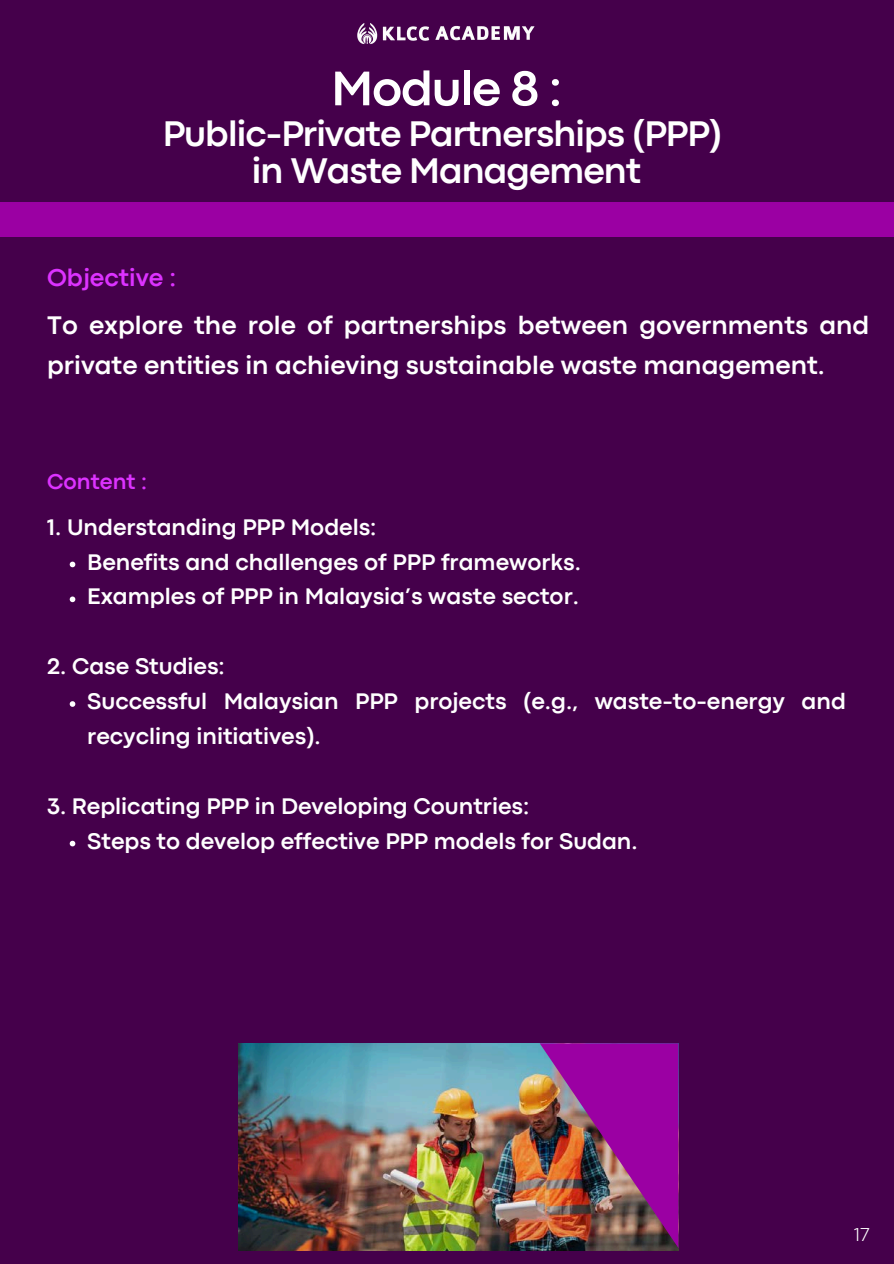
<style>
.page{position:relative;width:894px;height:1264px;background:#fff}
.page>*{position:absolute;margin:0;border:0;box-sizing:border-box;transform-origin:0 0}
.t1{font:700 50.7px "Codec Pro";letter-spacing:-.025em;color:#fff}
.t2{font:700 37.2px "Codec Pro";letter-spacing:-.025em;color:#fff}
.t3{font:700 26.55px/39.3px "Codec Pro";color:#fff}
.t4{font:700 25.35px "Codec Pro";color:#dc32ff}
.t5{font:700 23.55px/34.8px "Codec Pro";color:#fff}
.t6{font:700 22.35px "Codec Pro";color:#dc32ff}
.t7{font:300 19.5px "Codec Pro";color:#fff}
</style>
<div class="page">
<div style="left:0;top:0;width:893px;height:1263px;background:#45004b"></div>
<img style="left:239px;top:1043px;width:439px;height:207px">
<img style="left:539px;top:1043px;width:139px;height:205px">
<img style="left:357px;top:23px;width:178px;height:22px">
<div style="left:0;top:203px;width:893px;height:34px;background:#9b00a3"></div>
<svg style="left:70px;top:561px;width:5px;height:6px"></svg>
<svg style="left:70px;top:596px;width:5px;height:6px"></svg>
<svg style="left:70px;top:701px;width:5px;height:5px"></svg>
<svg style="left:70px;top:840px;width:5px;height:6px"></svg>
<p class="t1" style="left:331px;top:70px;width:232px">Module 8 :</p>
<p class="t2" style="left:163px;top:120px;width:560px">Public-Private Partnerships (PPP)</p>
<h1 class="t2" style="left:252px;top:157px;width:390px">in Waste Management</h1>
<h2 class="t4" style="left:47px;top:268px;width:130px">Objective :</h2>
<h2 class="t3" style="left:47px;top:308px;width:823px">To explore the role of partnerships between governments and private entities in achieving sustainable waste management.</h2>
<p class="t6" style="left:47px;top:473px;width:101px">Content :</p>
<h3 class="t5" style="left:47px;top:511px;width:331px">1. Understanding PPP Models:</h3>
<h3 class="t5" style="left:87px;top:546px;width:495px">Benefits and challenges of PPP frameworks.</h3>
<p class="t5" style="left:87px;top:581px;width:493px">Examples of PPP in Malaysia’s waste sector.</p>
<p class="t5" style="left:47px;top:650px;width:179px">2. Case Studies:</p>
<h3 class="t5" style="left:87px;top:685px;width:760px">Successful Malaysian PPP projects (e.g., waste-to-energy and recycling initiatives).</h3>
<p class="t5" style="left:47px;top:790px;width:483px">3. Replicating PPP in Developing Countries:</p>
<h3 class="t5" style="left:87px;top:825px;width:552px">Steps to develop effective PPP models for Sudan.</h3>
<p class="t7" style="left:853px;top:1227px;width:17px">17</p>
</div>
